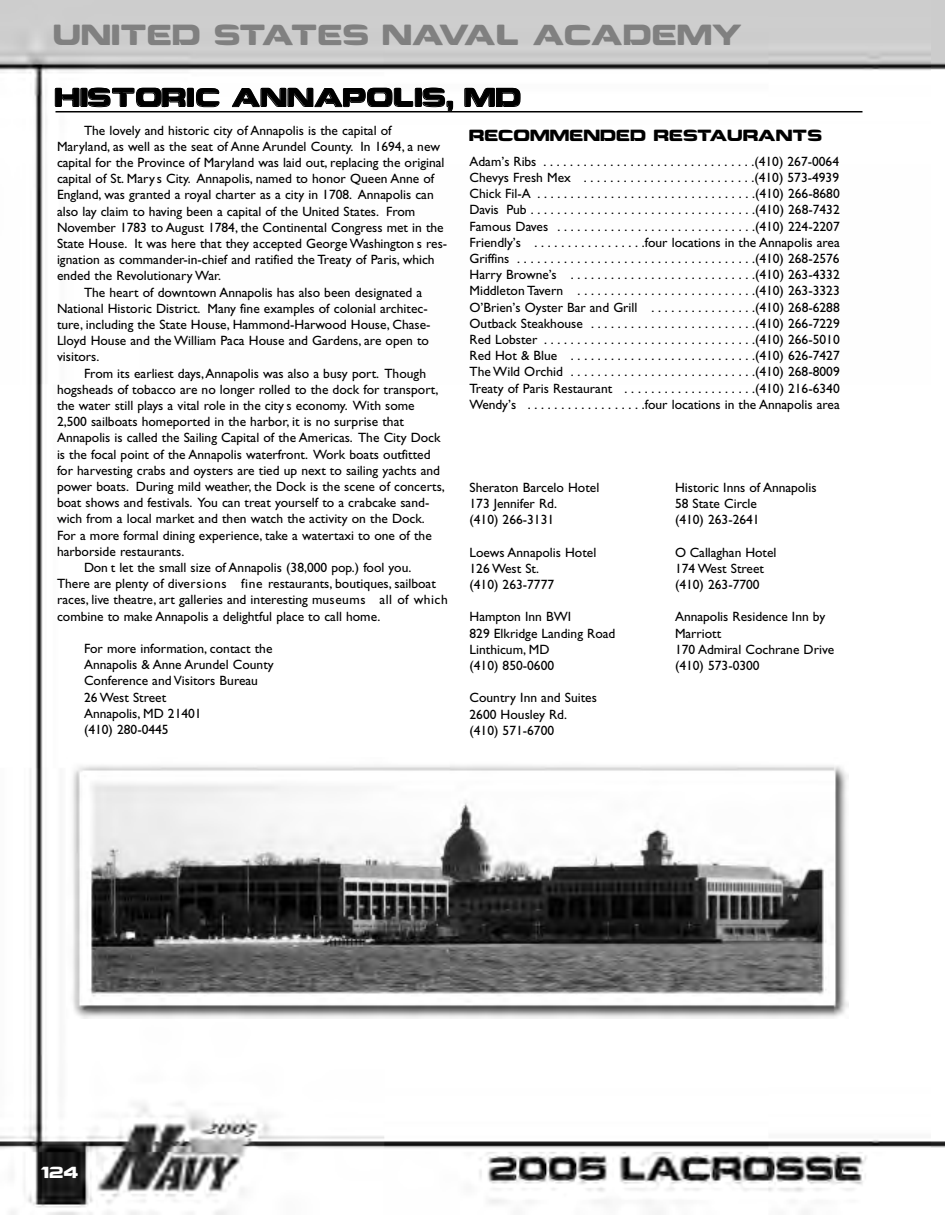
<style>
.page{position:relative;width:945px;height:1215px;background:#fff}
.page>*{position:absolute;margin:0;border:0;box-sizing:border-box;transform-origin:0 0}
.t1{font:27px "Business";letter-spacing:-.01em;color:#808080}
.t2{font:24px "Business";color:#000}
.t3{font:15px "Business";color:#000}
.t4{font:15px "Business";color:#fff}
.t5{font:13.5px/16.2px "Gill Sans";color:#000}
</style>
<div class="page">
<img style="left:0;top:0;width:932px;height:1215px">
<img style="left:66px;top:758px;width:783px;height:261px">
<hr style="left:56px;top:111px;width:806px;height:1px;background:#000">
<h1 class="t1" style="left:54px;top:20px;width:692px">UNITED STATES NAVAL ACADEMY</h1>
<h2 class="t2" style="left:56px;top:84px;width:468px">HISTORIC ANNAPOLIS, MD</h2>
<p class="t3" style="left:470px;top:127px;width:355px">RECOMMENDED RESTAURANTS</p>
<p class="t5" style="left:470px;top:154px;width:372px;text-align:justify">Adam’s Ribs . . . . . . . . . . . . . . . . . . . . . . . . . . . . . . . .(410) 267-0064<br>Chevys Fresh Mex . . . . . . . . . . . . . . . . . . . . . . . . . .(410) 573-4939<br>Chick Fil-A . . . . . . . . . . . . . . . . . . . . . . . . . . . . . . . . .(410) 266-8680<br>Davis Pub . . . . . . . . . . . . . . . . . . . . . . . . . . . . . . . . . .(410) 268-7432<br>Famous Daves . . . . . . . . . . . . . . . . . . . . . . . . . . . . . .(410) 224-2207<br>Friendly’s . . . . . . . . . . . . . . . . .four locations in the Annapolis area Griffins . . . . . . . . . . . . . . . . . . . . . . . . . . . . . . . . . . . .(410) 268-2576<br>Harry Browne’s . . . . . . . . . . . . . . . . . . . . . . . . . . . .(410) 263-4332<br>Middleton Tavern . . . . . . . . . . . . . . . . . . . . . . . . . . .(410) 263-3323<br>O’Brien’s Oyster Bar and Grill . . . . . . . . . . . . . . . .(410) 268-6288<br>Outback Steakhouse . . . . . . . . . . . . . . . . . . . . . . . . .(410) 266-7229<br>Red Lobster . . . . . . . . . . . . . . . . . . . . . . . . . . . . . . . .(410) 266-5010<br>Red Hot &amp; Blue . . . . . . . . . . . . . . . . . . . . . . . . . . . .(410) 626-7427<br>The Wild Orchid . . . . . . . . . . . . . . . . . . . . . . . . . . . .(410) 268-8009<br>Treaty of Paris Restaurant . . . . . . . . . . . . . . . . . . . .(410) 216-6340<br>Wendy’s . . . . . . . . . . . . . . . . . .four locations in the Annapolis area</p>
<p class="t5" style="left:84px;top:123px;width:309px">The lovely and historic city of Annapolis is the capital of</p>
<p class="t5" style="left:57px;top:139px;width:385px">Maryland, as well as the seat of Anne Arundel County. In 1694, a new</p>
<p class="t5" style="left:57px;top:156px;width:389px">capital for the Province of Maryland was laid out, replacing the original</p>
<p class="t5" style="left:57px;top:172px;width:379px">capital of St. Mary s City. Annapolis, named to honor Queen Anne of</p>
<p class="t5" style="left:57px;top:188px;width:378px">England, was granted a royal charter as a city in 1708. Annapolis can</p>
<p class="t5" style="left:57px;top:204px;width:360px">also lay claim to having been a capital of the United States. From</p>
<p class="t5" style="left:57px;top:220px;width:388px">November 1783 to August 1784, the Continental Congress met in the</p>
<p class="t5" style="left:57px;top:237px;width:392px">State House. It was here that they accepted George Washington s res-</p>
<p class="t5" style="left:57px;top:253px;width:379px">ignation as commander-in-chief and ratified the Treaty of Paris, which</p>
<p class="t5" style="left:57px;top:269px;width:166px">ended the Revolutionary War.</p>
<p class="t5" style="left:84px;top:285px;width:340px">The heart of downtown Annapolis has also been designated a</p>
<p class="t5" style="left:57px;top:301px;width:372px">National Historic District. Many fine examples of colonial architec-</p>
<p class="t5" style="left:57px;top:318px;width:375px">ture, including the State House, Hammond-Harwood House, Chase-</p>
<p class="t5" style="left:57px;top:334px;width:374px">Lloyd House and the William Paca House and Gardens, are open to</p>
<p class="t5" style="left:57px;top:350px;width:44px">visitors.</p>
<p class="t5" style="left:84px;top:366px;width:344px">From its earliest days,Annapolis was also a busy port. Though</p>
<p class="t5" style="left:57px;top:382px;width:383px">hogsheads of tobacco are no longer rolled to the dock for transport,</p>
<p class="t5" style="left:57px;top:399px;width:359px">the water still plays a vital role in the city s economy. With some</p>
<p class="t5" style="left:57px;top:415px;width:348px">2,500 sailboats homeported in the harbor, it is no surprise that</p>
<p class="t5" style="left:57px;top:431px;width:385px">Annapolis is called the Sailing Capital of the Americas. The City Dock</p>
<p class="t5" style="left:57px;top:447px;width:375px">is the focal point of the Annapolis waterfront. Work boats outfitted</p>
<p class="t5" style="left:57px;top:463px;width:385px">for harvesting crabs and oysters are tied up next to sailing yachts and</p>
<p class="t5" style="left:57px;top:480px;width:389px">power boats. During mild weather, the Dock is the scene of concerts,</p>
<p class="t5" style="left:57px;top:496px;width:374px">boat shows and festivals. You can treat yourself to a crabcake sand-</p>
<p class="t5" style="left:57px;top:512px;width:369px">wich from a local market and then watch the activity on the Dock.</p>
<p class="t5" style="left:57px;top:528px;width:376px">For a more formal dining experience, take a watertaxi to one of the</p>
<p class="t5" style="left:57px;top:544px;width:129px">harborside restaurants.</p>
<p class="t5" style="left:84px;top:561px;width:329px">Don t let the small size of Annapolis (38,000 pop.) fool you.</p>
<p class="t5" style="left:57px;top:577px;width:380px">There are plenty of diversions fine restaurants, boutiques, sailboat</p>
<p class="t5" style="left:57px;top:593px;width:392px">races, live theatre, art galleries and interesting museums all of which</p>
<p class="t5" style="left:57px;top:609px;width:325px">combine to make Annapolis a delightful place to call home.</p>
<p class="t5" style="left:84px;top:642px;width:191px">For more information, contact the<br>Annapolis &amp; Anne Arundel County<br>Conference and Visitors Bureau<br>26 West Street<br>Annapolis, MD 21401<br>(410) 280-0445</p>
<p class="t5" style="left:675px;top:480px;width:143px">Historic Inns of Annapolis<br>58 State Circle<br>(410) 263-2641</p>
<p class="t5" style="left:675px;top:545px;width:103px">O Callaghan Hotel<br>174 West Street (410) 263-7700</p>
<p class="t5" style="left:675px;top:610px;width:161px">Annapolis Residence Inn by<br>Marriott<br>170 Admiral Cochrane Drive (410) 573-0300</p>
<p class="t5" style="left:470px;top:480px;width:131px">Sheraton Barcelo Hotel<br>173 Jennifer Rd.<br>(410) 266-3131</p>
<p class="t5" style="left:470px;top:545px;width:128px">Loews Annapolis Hotel<br>126 West St.<br>(410) 263-7777</p>
<p class="t5" style="left:470px;top:610px;width:147px">Hampton Inn BWI<br>829 Elkridge Landing Road<br>Linthicum, MD<br>(410) 850-0600</p>
<p class="t5" style="left:470px;top:691px;width:129px">Country Inn and Suites<br>2600 Housley Rd. (410) 571-6700</p>
<p class="t4" style="left:41px;top:1164px;width:40px">124</p>
</div>
